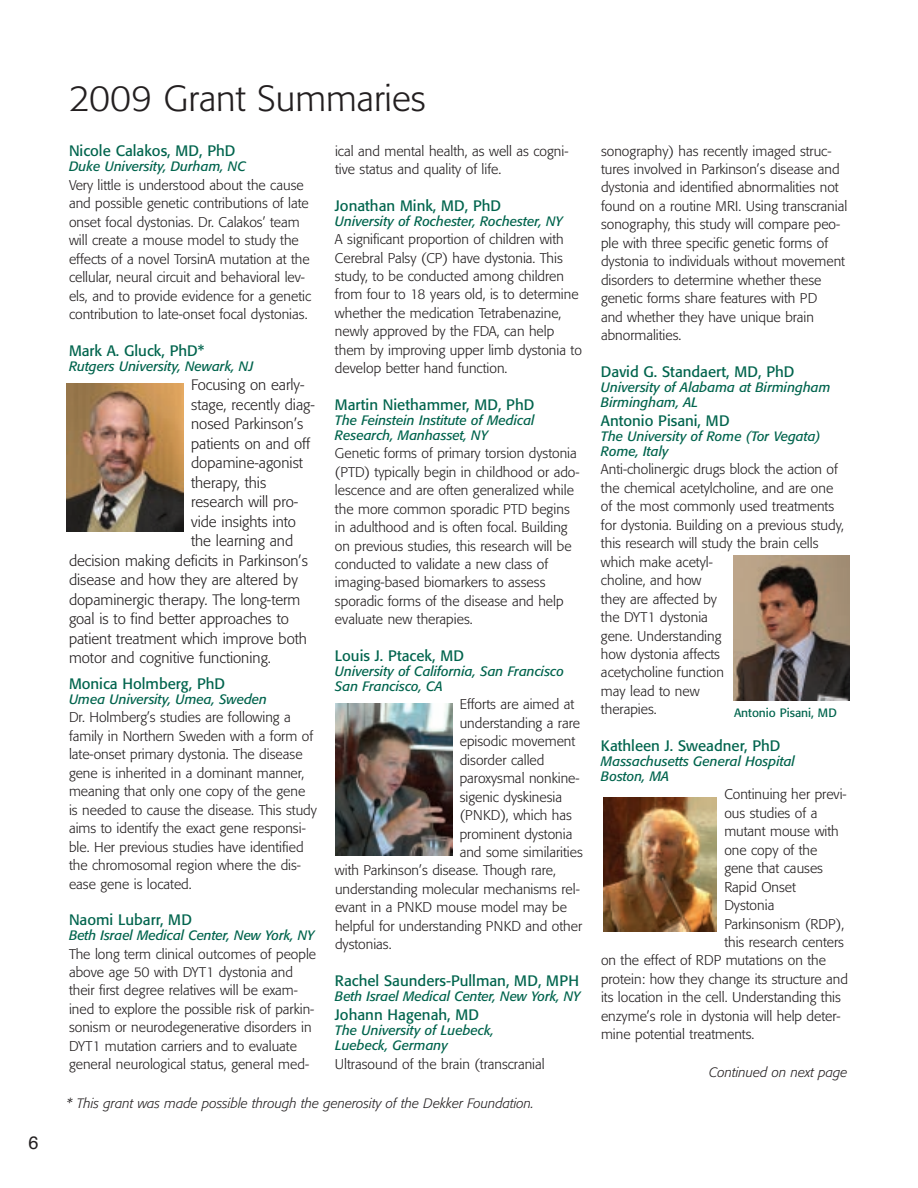
<style>
.page{position:relative;width:918px;height:1188px;background:#fff}
.page>*{position:absolute;margin:0;border:0;box-sizing:border-box;transform-origin:0 0}
.t1{font:300 36px "Formata";color:#231f20}
.t2{font:18px "Helvetica";color:#231f20}
.t3{font:300 15px "Formata";color:#231f20}
.t4{font:15px "Formata";color:#00644d}
.t5{font:300 13.95px/18.5px "Formata";color:#231f20}
.t6{font:italic 13.5px/15px "Formata";color:#00644d}
.t7{font:italic 300 13.5px "Formata";color:#231f20}
.t8{font:12px "Formata";color:#00644d}
</style>
<div class="page">
<img style="left:336px;top:704px;width:116px;height:151px">
<img style="left:733px;top:556px;width:117px;height:145px">
<img style="left:67px;top:383px;width:117px;height:148px">
<img style="left:604px;top:798px;width:113px;height:134px">
<p class="t2" style="left:28px;top:1135px;width:12px">6</p>
<h1 class="t1" style="left:69px;top:83px;width:358px">2009 Grant Summaries</h1>
<p class="t4" style="left:69px;top:145px;width:168px">Nicole Calakos, MD, PhD</p>
<p class="t6" style="left:69px;top:160px;width:178px">Duke University, Durham, NC</p>
<p class="t5" style="left:69px;top:177px;width:244px">Very little is understood about the cause and possible genetic contributions of late onset focal dystonias. Dr. Calakos’ team will create a mouse model to study the effects of a novel TorsinA mutation at the cellular, neural circuit and behavioral lev&shy;els, and to provide evidence for a genetic contribution to late-onset focal dystonias.</p>
<p class="t4" style="left:69px;top:344px;width:137px">Mark A. Gluck, PhD*</p>
<p class="t6" style="left:69px;top:359px;width:186px">Rutgers University, Newark, NJ</p>
<p class="t3" style="left:191px;top:379px;width:115px">Focusing on early-</p>
<p class="t3" style="left:191px;top:398px;width:125px">stage, recently diag-</p>
<p class="t3" style="left:191px;top:418px;width:114px">nosed Parkinson’s</p>
<p class="t3" style="left:191px;top:437px;width:121px">patients on and off</p>
<p class="t3" style="left:191px;top:457px;width:113px">dopamine-agonist</p>
<p class="t3" style="left:191px;top:476px;width:77px">therapy, this</p>
<p class="t3" style="left:191px;top:496px;width:109px">research will pro-</p>
<p class="t3" style="left:191px;top:515px;width:106px">vide insights into</p>
<p class="t3" style="left:191px;top:535px;width:104px">the learning and</p>
<p class="t3" style="left:69px;top:554px;width:241px">decision making deficits in Parkinson’s</p>
<p class="t3" style="left:69px;top:574px;width:230px">disease and how they are altered by</p>
<p class="t3" style="left:69px;top:593px;width:233px">dopaminergic therapy. The long-term</p>
<p class="t3" style="left:69px;top:613px;width:221px">goal is to find better approaches to</p>
<p class="t3" style="left:69px;top:632px;width:240px">patient treatment which improve both</p>
<p class="t3" style="left:69px;top:652px;width:204px">motor and cognitive functioning.</p>
<p class="t4" style="left:69px;top:677px;width:158px">Monica Holmberg, PhD</p>
<p class="t6" style="left:69px;top:693px;width:200px">Umea University, Umea, Sweden</p>
<p class="t5" style="left:69px;top:709px;width:249px">Dr. Holmberg’s studies are following a family in Northern Sweden with a form of late-onset primary dystonia. The disease gene is inherited in a dominant manner, meaning that only one copy of the gene is needed to cause the disease. This study aims to identify the exact gene responsi&shy;ble. Her previous studies have identified the chromosomal region where the dis&shy;ease gene is located.</p>
<p class="t4" style="left:69px;top:913px;width:125px">Naomi Lubarr, MD</p>
<p class="t6" style="left:69px;top:929px;width:247px">Beth Israel Medical Center, New York, NY</p>
<p class="t5" style="left:69px;top:945px;width:249px">The long term clinical outcomes of people above age 50 with DYT1 dystonia and their first degree relatives will be exam&shy;ined to explore the possible risk of parkin&shy;sonism or neurodegenerative disorders in DYT1 mutation carriers and to evaluate general neurological status, general med-</p>
<p class="t5" style="left:335px;top:143px;width:235px">ical and mental health, as well as cogni&shy;tive status and quality of life.</p>
<p class="t4" style="left:335px;top:199px;width:168px">Jonathan Mink, MD, PhD</p>
<p class="t6" style="left:335px;top:214px;width:229px">University of Rochester, Rochester, NY</p>
<p class="t5" style="left:335px;top:231px;width:248px">A significant proportion of children with Cerebral Palsy (CP) have dystonia. This study, to be conducted among children from four to 18 years old, is to determine whether the medication Tetrabenazine, newly approved by the FDA, can help them by improving upper limb dystonia to develop better hand function.</p>
<p class="t4" style="left:335px;top:398px;width:201px">Martin Niethammer, MD, PhD</p>
<p class="t6" style="left:335px;top:414px;width:201px">The Feinstein Institute of Medical<br>Research, Manhasset, NY</p>
<p class="t5" style="left:335px;top:445px;width:246px">Genetic forms of primary torsion dystonia (PTD) typically begin in childhood or ado&shy;lescence and are often generalized while the more common sporadic PTD begins in adulthood and is often focal. Building on previous studies, this research will be conducted to validate a new class of imaging-based biomarkers to assess sporadic forms of the disease and help evaluate new therapies.</p>
<p class="t4" style="left:335px;top:649px;width:131px">Louis J. Ptacek, MD</p>
<p class="t6" style="left:335px;top:665px;width:231px">University of California, San Francisco<br>San Francisco, CA</p>
<p class="t5" style="left:460px;top:696px;width:116px">Efforts are aimed at</p>
<p class="t5" style="left:460px;top:715px;width:122px">understanding a rare</p>
<p class="t5" style="left:460px;top:733px;width:117px">episodic movement</p>
<p class="t5" style="left:460px;top:752px;width:86px">disorder called</p>
<p class="t5" style="left:460px;top:770px;width:121px">paroxysmal nonkine-</p>
<p class="t5" style="left:460px;top:789px;width:104px">sigenic dyskinesia</p>
<p class="t5" style="left:460px;top:807px;width:114px">(PNKD), which has</p>
<p class="t5" style="left:460px;top:826px;width:114px">prominent dystonia</p>
<p class="t5" style="left:460px;top:844px;width:125px">and some similarities</p>
<p class="t5" style="left:335px;top:862px;width:223px">with Parkinson’s disease. Though rare,</p>
<p class="t5" style="left:335px;top:881px;width:246px">understanding molecular mechanisms rel-</p>
<p class="t5" style="left:335px;top:899px;width:233px">evant in a PNKD mouse model may be</p>
<p class="t5" style="left:335px;top:918px;width:249px">helpful for understanding PNKD and other</p>
<p class="t5" style="left:335px;top:936px;width:58px">dystonias.</p>
<p class="t4" style="left:335px;top:974px;width:246px">Rachel Saunders-Pullman, MD, MPH</p>
<p class="t6" style="left:335px;top:990px;width:247px">Beth Israel Medical Center, New York, NY</p>
<p class="t4" style="left:335px;top:1009px;width:146px">Johann Hagenah, MD</p>
<p class="t6" style="left:335px;top:1024px;width:160px">The University of Luebeck,<br>Luebeck, Germany</p>
<p class="t5" style="left:335px;top:1056px;width:211px">Ultrasound of the brain (transcranial</p>
<p class="t7" style="left:66px;top:1098px;width:469px">* This grant was made possible through the generosity of the Dekker Foundation.</p>
<p class="t5" style="left:601px;top:143px;width:248px">sonography) has recently imaged struc&shy;tures involved in Parkinson’s disease and dystonia and identified abnormalities not found on a routine MRI. Using transcranial sonography, this study will compare peo&shy;ple with three specific genetic forms of dystonia to individuals without movement disorders to determine whether these genetic forms share features with PD<br>and whether they have unique brain abnormalities.</p>
<p class="t4" style="left:601px;top:365px;width:195px">David G. Standaert, MD, PhD</p>
<p class="t6" style="left:601px;top:380px;width:231px">University of Alabama at Birmingham<br>Birmingham, AL</p>
<p class="t4" style="left:601px;top:414px;width:130px">Antonio Pisani, MD</p>
<p class="t6" style="left:601px;top:430px;width:221px">The University of Rome (Tor Vegata)<br>Rome, Italy</p>
<p class="t5" style="left:601px;top:461px;width:245px">Anti-cholinergic drugs block the action of the chemical acetylcholine, and are one of the most commonly used treatments for dystonia. Building on a previous study, this research will study the brain cells which make acetyl-<br>choline, and how<br>they are affected by<br>the DYT1 dystonia<br>gene. Understanding<br>how dystonia affects<br>acetycholine function<br>may lead to new<br>therapies.</p>
<p class="t4" style="left:601px;top:739px;width:181px">Kathleen J. Sweadner, PhD</p>
<p class="t6" style="left:601px;top:755px;width:195px">Massachusetts General Hospital<br>Boston, MA</p>
<p class="t5" style="left:724px;top:786px;width:124px">Continuing her previ-</p>
<p class="t5" style="left:724px;top:805px;width:95px">ous studies of a</p>
<p class="t5" style="left:724px;top:823px;width:116px">mutant mouse with</p>
<p class="t5" style="left:724px;top:842px;width:95px">one copy of the</p>
<p class="t5" style="left:724px;top:860px;width:100px">gene that causes</p>
<p class="t5" style="left:724px;top:879px;width:73px">Rapid Onset</p>
<p class="t5" style="left:724px;top:897px;width:52px">Dystonia</p>
<p class="t5" style="left:724px;top:916px;width:121px">Parkinsonism (RDP),</p>
<p class="t5" style="left:724px;top:934px;width:121px">this research centers</p>
<p class="t5" style="left:601px;top:952px;width:226px">on the effect of RDP mutations on the</p>
<p class="t5" style="left:601px;top:971px;width:248px">protein: how they change its structure and</p>
<p class="t5" style="left:601px;top:989px;width:241px">its location in the cell. Understanding this</p>
<p class="t5" style="left:601px;top:1008px;width:241px">enzyme’s role in dystonia will help deter-</p>
<p class="t5" style="left:601px;top:1026px;width:155px">mine potential treatments.</p>
<p class="t8" style="left:734px;top:708px;width:104px">Antonio Pisani, MD</p>
<p class="t7" style="left:709px;top:1067px;width:140px">Continued on next page</p>
</div>
